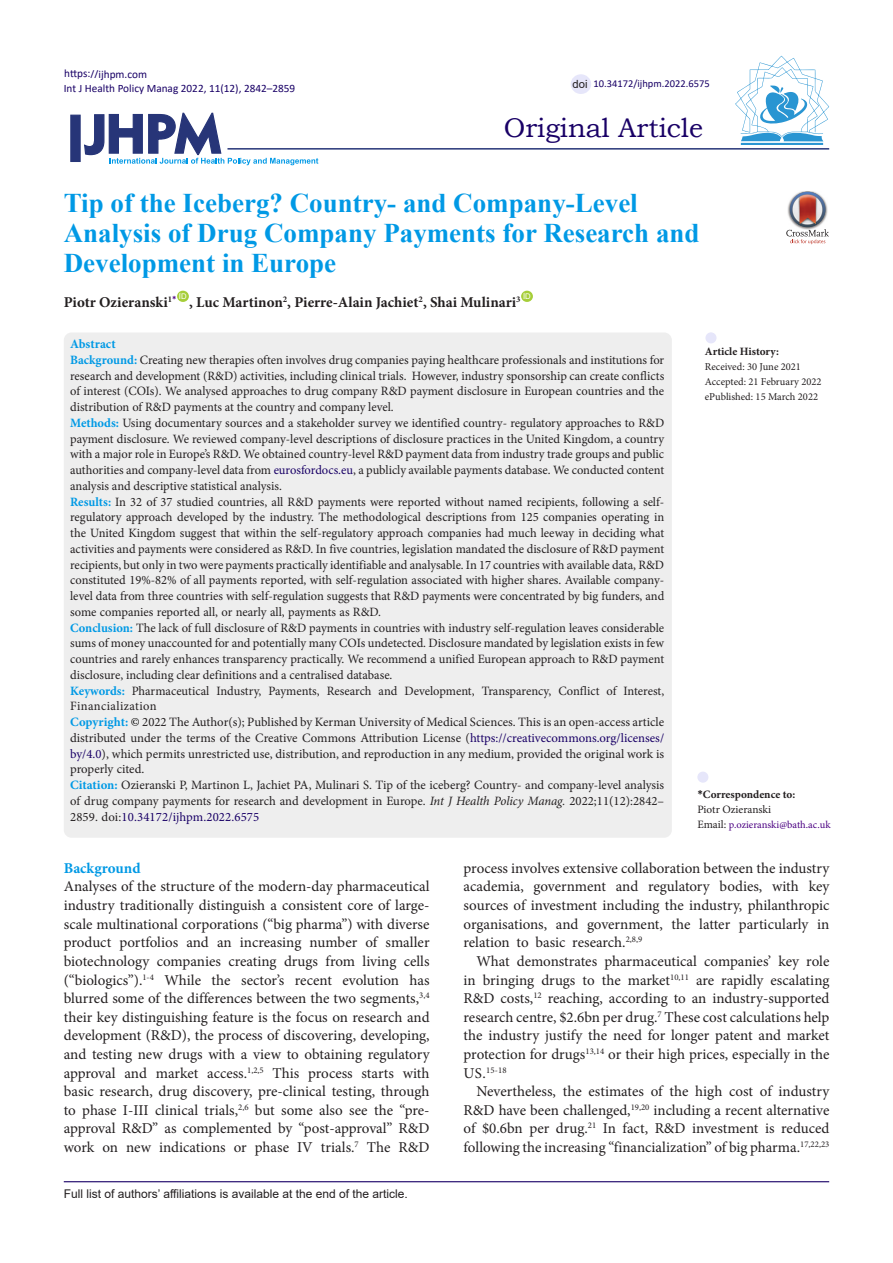
<style>
.page{position:relative;width:893px;height:1263px;background:#fff}
.page>*{position:absolute;margin:0;border:0;box-sizing:border-box;transform-origin:0 0}
.Default{font:700 27px/30px "Times New Roman";color:#0099e5}
.t1{font:27px "Bookman Old Style";color:#190066}
.t2{font:15px/18.6px "Minion Pro";color:#231f20;text-align:justify}
.Default-2{font:700 15px "Minion Pro";color:#231f20}
.heading_1{font:700 15px "Minion Pro";color:#0099e5}
.Default-3{font:12.75px/15.8px "Minion Pro";color:#231f20;text-align:justify}
.Default-4{font:700 12.75px "Minion Pro";color:#0099e5}
.t3{font:12px "Arial";color:#231f20}
.t4{font:11.25px "Calibri";color:#190066}
.t5{font:700 11.25px "Minion Pro";color:#231f20}
.t6{font:11.25px "Minion Pro";color:#231f20}
.t7{font:11.25px "Arial";color:#231f20}
.t8{font:10.5px "Minion Pro";color:#231f20}
.t9{font:10.5px "Minion Pro";color:#4b0082}
.t10{font:10.5px "Calibri";color:#190066}
.t11{font:8.7px "Minion Pro";color:#231f20}
.t12{font:7.8px "Arial";color:#fff}
.s1{font-weight:700;color:#0099e5}
.s2{color:#190066}
.s3{color:#000}
.s4{font-style:italic}
.s5{font-family:"Calibri"}
.s6{font-size:11.25px;color:#231f20}
.s7{font-size:15px}
</style>
<div class="page">
<svg style="left:84px;top:112px;width:234px;height:53px"></svg>
<div style="left:70px;top:115px;width:11px;height:47px;background:#273578;border:1px solid #273578"></div>
<div style="left:177px;top:291px;width:12px;height:11px;background:#a6ce39;border-radius:50%"></div>
<div style="left:521px;top:291px;width:12px;height:11px;background:#a6ce39;border-radius:50%"></div>
<hr style="left:227px;top:148px;width:602px;height:2px;background:#273578">
<div style="left:64px;top:332px;width:608px;height:506px;background:#eee;border-radius:8px"></div>
<div style="left:697px;top:772px;width:11px;height:11px;background:#e6e6fa;border-radius:50%"></div>
<div style="left:705px;top:332px;width:11px;height:11px;background:#e6e6fa;border-radius:50%"></div>
<hr style="left:64px;top:1181px;width:765px;height:1px;background:#190066">
<hr style="left:741px;top:143px;width:82px;height:2px;background:#2995d2">
<svg style="left:735px;top:56px;width:94px;height:85px"></svg>
<div style="left:571px;top:74px;width:20px;height:20px;background:#e6e6fa;border-radius:50%"></div>
<img style="left:801px;top:191px;width:13px;height:1px">
<svg style="left:786px;top:192px;width:43px;height:52px"></svg>
<p class="t4" style="left:64px;top:66px;width:84px">https://ijhpm.com</p>
<p class="t4" style="left:64px;top:81px;width:233px">Int J Health Policy Manag 2022, 11(12), 2842–2859</p>
<p class="t7" style="left:573px;top:76px;width:17px">doi</p>
<p class="t10" style="left:593px;top:76px;width:118px">10.34172/ijhpm.2022.6575</p>
<p class="t1" style="left:504px;top:110px;width:201px">Original Article</p>
<p class="Default" style="left:64px;top:188px;width:637px">Tip of the Iceberg? Country- and Company-Level<br>Analysis of Drug Company Payments for Research and<br>Development in Europe</p>
<p class="Default-2" style="left:64px;top:292px;width:114px">Piotr Ozieranski<sup>1</sup><sup>*</sup></p>
<p class="t12" style="left:179px;top:291px;width:9px">ID</p>
<p class="t12" style="left:523px;top:291px;width:9px">ID</p>
<p class="Default-2" style="left:189px;top:292px;width:333px">, Luc Martinon<sup>2</sup>, Pierre-Alain Jachiet<sup>2</sup>, Shai Mulinari<sup>3</sup></p>
<p class="Default-4" style="left:70px;top:335px;width:47px">Abstract</p>
<p class="Default-3" style="left:70px;top:352px;width:596px"><span class="s1">Background:</span> Creating new therapies often involves drug companies paying healthcare professionals and institutions for research and development (R&amp;D) activities, including clinical trials. However, industry sponsorship can create conflicts of interest (COIs). We analysed approaches to drug company R&amp;D payment disclosure in European countries and the distribution of R&amp;D payments at the country and company level.</p>
<p class="Default-3" style="left:70px;top:415px;width:596px"><span class="s1">Methods:</span> Using documentary sources and a stakeholder survey we identified country- regulatory approaches to R&amp;D payment disclosure. We reviewed company-level descriptions of disclosure practices in the United Kingdom, a country with a major role in Europe’s R&amp;D. We obtained country-level R&amp;D payment data from industry trade groups and public authorities and company-level data from <span class="s2">eurosfordocs.eu</span>, a publicly available payments database. We conducted content analysis and descriptive statistical analysis.</p>
<p class="Default-3" style="left:70px;top:494px;width:596px"><span class="s1">Results:</span> In 32 of 37 studied countries, all R&amp;D payments were reported without named recipients, following a self&shy;regulatory approach developed by the industry. The methodological descriptions from 125 companies operating in the United Kingdom suggest that within the self-regulatory approach companies had much leeway in deciding what activities and payments were considered as R&amp;D. In five countries, legislation mandated the disclosure of R&amp;D payment recipients, but only in two were payments practically identifiable and analysable. In 17 countries with available data, R&amp;D constituted 19%-82% of all payments reported, with self-regulation associated with higher shares. Available company&shy;level data from three countries with self-regulation suggests that R&amp;D payments were concentrated by big funders, and some companies reported all, or nearly all, payments as R&amp;D.</p>
<p class="Default-3" style="left:70px;top:620px;width:596px"><span class="s1">Conclusion:</span> The lack of full disclosure of R&amp;D payments in countries with industry self-regulation leaves considerable sums of money unaccounted for and potentially many COIs undetected. Disclosure mandated by legislation exists in few countries and rarely enhances transparency practically. We recommend a unified European approach to R&amp;D payment disclosure, including clear definitions and a centralised database.</p>
<p class="Default-3" style="left:70px;top:683px;width:596px"><span class="s1">Keywords:</span> Pharmaceutical Industry, Payments, Research and Development, Transparency, Conflict of Interest,<br>Financialization</p>
<p class="Default-3" style="left:70px;top:714px;width:596px"><span class="s1">Copyright:</span> <span class="s3">©</span> 2022 The Author(s); Published by Kerman University of Medical Sciences. This is an open-access article distributed under the terms of the Creative Commons Attribution License (<span class="s2">https://creativecommons.org/licenses/ by/4.0</span>), which permits unrestricted use, distribution, and reproduction in any medium, provided the original work is properly cited.</p>
<p class="Default-3" style="left:70px;top:777px;width:596px"><span class="s1">Citation:</span> Ozieranski P, Martinon L, Jachiet PA, Mulinari S. Tip of the iceberg? Country- and company-level analysis of drug company payments for research and development in Europe. <span class="s4">Int J Health Policy Manag.</span> 2022;11(12):2842– 2859. doi:<span class="s2">10.34172/ijhpm.2022.6575</span></p>
<p class="t5" style="left:697px;top:786px;width:99px"><span class="s5">*</span>Correspondence to:</p>
<p class="t5" style="left:705px;top:344px;width:76px">Article History:</p>
<p class="t8" style="left:705px;top:360px;width:98px">Received: 30 June 2021</p>
<p class="t8" style="left:705px;top:375px;width:118px">Accepted: 21 February 2022</p>
<p class="t8" style="left:705px;top:390px;width:115px">ePublished: 15 March 2022</p>
<p class="t6" style="left:697px;top:801px;width:75px">Piotr Ozieranski</p>
<p class="t9" style="left:697px;top:817px;width:135px"><span class="s6">Email:</span> p.ozieranski@bath.ac.uk</p>
<p class="heading_1" style="left:64px;top:857px;width:78px">Background</p>
<p class="t2" style="left:64px;top:877px;width:367px">Analyses of the structure of the modern-day pharmaceutical industry traditionally distinguish a consistent core of large&shy;scale multinational corporations (“big pharma”) with diverse product portfolios and an increasing number of smaller biotechnology companies creating drugs from living cells (“biologics”).<sup>1-4</sup> While the sector’s recent evolution has blurred some of the differences between the two segments,<sup>3,4 </sup>their key distinguishing feature is the focus on research and development (R&amp;D), the process of discovering, developing, and testing new drugs with a view to obtaining regulatory approval and market access.<sup>1,2,5</sup> This process starts with basic research, drug discovery, pre-clinical testing, through to phase I-III clinical trials,<sup>2,6</sup> but some also see the “pre&shy;approval R&amp;D” as complemented by “post-approval” R&amp;D work on new indications or phase IV trials.<sup>7</sup> The R&amp;D</p>
<p class="t3" style="left:64px;top:1185px;width:346px">Full list of authors’ affiliations is available at the end of the article.</p>
<p class="t2" style="left:464px;top:859px;width:367px">process involves extensive collaboration between the industry academia, government and regulatory bodies, with key sources of investment including the industry, philanthropic organisations, and government, the latter particularly in relation to basic research.<sup>2,8,9</sup></p>
<p class="t2" style="left:464px;top:952px;width:367px;text-indent:13px">What demonstrates pharmaceutical companies’ key role in bringing drugs to the market<sup>10,11</sup> are rapidly escalating R&amp;D costs,<sup>12</sup> reaching, according to an industry-supported research centre, $2.6bn per drug.<sup>7</sup> These cost calculations help the industry justify the need for longer patent and market protection for drugs<sup>13,14</sup> or their high prices, especially in the</p>
<p class="t11" style="left:464px;top:1064px;width:45px"><span class="s7">US.</span>15-18</p>
<p class="t2" style="left:464px;top:1082px;width:367px;text-indent:13px">Nevertheless, the estimates of the high cost of industry R&amp;D have been challenged,<sup>19,20</sup> including a recent alternative of $0.6bn per drug.<sup>21</sup> In fact, R&amp;D investment is reduced following the increasing “financialization” of big pharma.<sup>17,22,23</sup></p>
</div>
